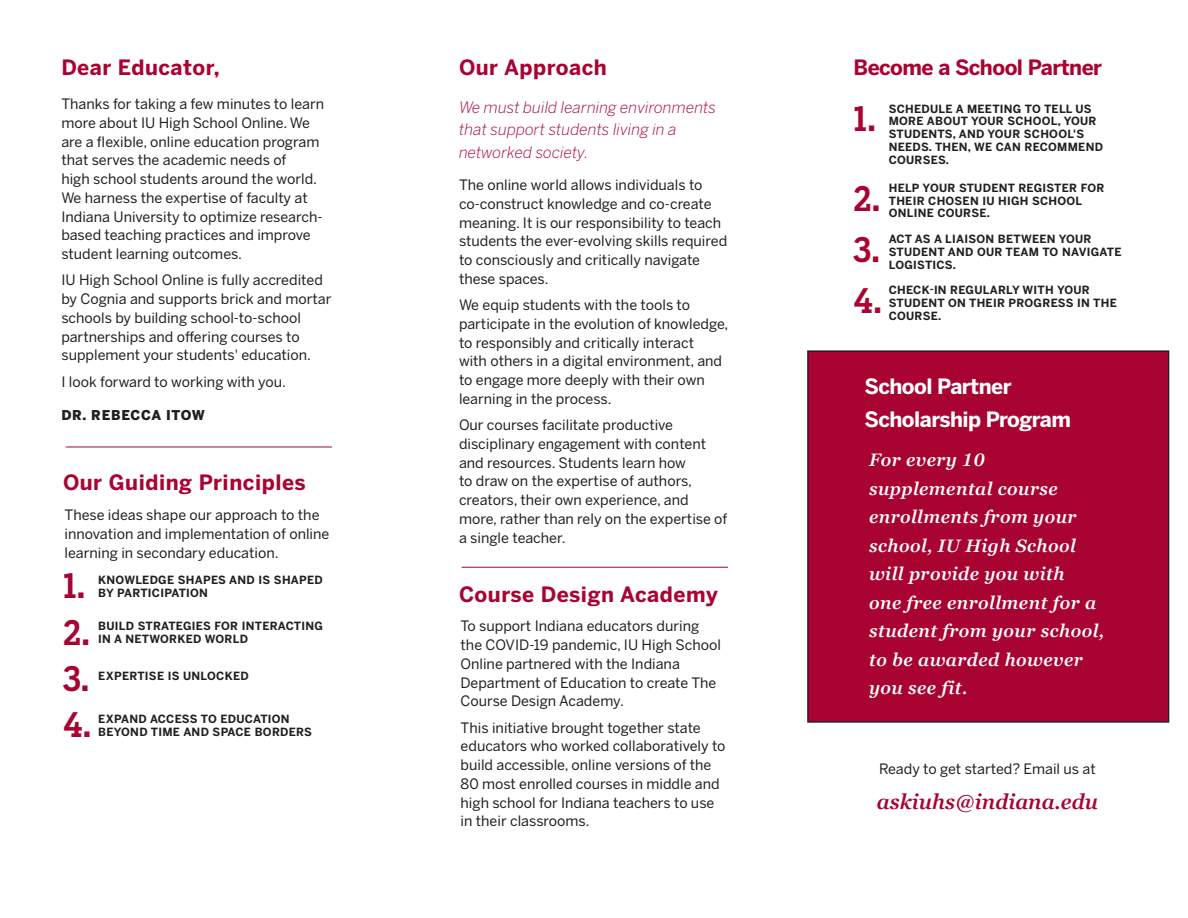
<style>
.page{position:relative;width:1188px;height:918px;background:#fff}
.page>*{position:absolute;margin:0;border:0;box-sizing:border-box;transform-origin:0 0}
.Big_Number__Crimson{font:500 34.5px "Salvo Serif Cond";color:#a90332}
.Inside_Small_Crimson{font:700 21px "Benton Sans";letter-spacing:.025em;color:#a90332}
.Inside_Secondary_Tit{font:700 21px/33px "Benton Sans";letter-spacing:-.025em;color:#fff}
.Inside_Secondary_Tit-2{font:700 21px "Benton Sans";letter-spacing:.01em;color:#a90332}
.Inside_Secondary_Tit-3{font:700 21px "Benton Sans";letter-spacing:-.025em;color:#a90332}
.Inside_Body_Copy__Bl{font:italic 600 21px "Georgia Pro";color:#a90332}
.Large_Quote_Crimson{font:italic 600 18px/28.5px "Georgia Pro";letter-spacing:.025em;color:#fff}
.Crimson_Italic_Body{font:italic 300 15.75px/22.5px "Benton Sans";color:#a90332}
.Inside_Body_Copy__Bl-2{font:14.25px/18.8px "Benton Sans";color:#231f20}
.Small_label_to_Intro{font:900 13.5px "Benton Sans";letter-spacing:.045em;color:#231f20}
.Big_Number_Descripti{font:700 11.25px/12.8px "Benton Sans";letter-spacing:.025em;color:#231f20}
</style>
<div class="page">
<div style="left:808px;top:351px;width:360px;height:371px;background:#a90332"></div>
<div style="left:807px;top:350px;width:362px;height:373px;border:1px solid #231f20"></div>
<hr style="left:66px;top:447px;width:266px;height:1px;background:#a90332">
<hr style="left:462px;top:567px;width:266px;height:1px;background:#a90332">
<p class="Inside_Secondary_Tit-2" style="left:61px;top:54px;width:160px">Dear Educator,</p>
<p class="Inside_Body_Copy__Bl-2" style="left:61px;top:95px;width:264px">Thanks for taking a few minutes to learn more about IU High School Online. We are a flexible, online education program that serves the academic needs of<br>high school students around the world.<br>We harness the expertise of faculty at Indiana University to optimize research&shy;based teaching practices and improve student learning outcomes.</p>
<p class="Inside_Body_Copy__Bl-2" style="left:61px;top:271px;width:272px">IU High School Online is fully accredited by Cognia and supports brick and mortar schools by building school-to-school partnerships and offering courses to supplement your students' education.</p>
<p class="Inside_Body_Copy__Bl-2" style="left:61px;top:372px;width:226px">I look forward to working with you.</p>
<p class="Small_label_to_Intro" style="left:61px;top:407px;width:145px">DR. REBECCA ITOW</p>
<p class="Inside_Small_Crimson" style="left:63px;top:469px;width:244px">Our Guiding Principles</p>
<p class="Inside_Body_Copy__Bl-2" style="left:65px;top:506px;width:266px">These ideas shape our approach to the innovation and implementation of online learning in secondary education.</p>
<p class="Big_Number__Crimson" style="left:63px;top:563px;width:24px">1.</p>
<p class="Big_Number_Descripti" style="left:98px;top:574px;width:226px">KNOWLEDGE SHAPES AND IS SHAPED<br>BY PARTICIPATION</p>
<p class="Big_Number__Crimson" style="left:63px;top:609px;width:28px">2.</p>
<p class="Big_Number_Descripti" style="left:98px;top:620px;width:226px">BUILD STRATEGIES FOR INTERACTING<br>IN A NETWORKED WORLD</p>
<p class="Big_Number__Crimson" style="left:63px;top:655px;width:28px">3.</p>
<p class="Big_Number_Descripti" style="left:98px;top:669px;width:152px">EXPERTISE IS UNLOCKED</p>
<p class="Big_Number__Crimson" style="left:63px;top:701px;width:30px">4.</p>
<p class="Big_Number_Descripti" style="left:98px;top:712px;width:215px">EXPAND ACCESS TO EDUCATION<br>BEYOND TIME AND SPACE BORDERS</p>
<p class="Inside_Secondary_Tit-2" style="left:459px;top:54px;width:149px">Our Approach</p>
<p class="Crimson_Italic_Body" style="left:459px;top:96px;width:259px">We must build learning environments that support students living in a networked society.</p>
<p class="Inside_Body_Copy__Bl-2" style="left:459px;top:176px;width:270px">The online world allows individuals to co-construct knowledge and co-create meaning. It is our responsibility to teach students the ever-evolving skills required to consciously and critically navigate these spaces.</p>
<p class="Inside_Body_Copy__Bl-2" style="left:459px;top:296px;width:271px">We equip students with the tools to participate in the evolution of knowledge, to responsibly and critically interact<br>with others in a digital environment, and to engage more deeply with their own learning in the process.</p>
<p class="Inside_Body_Copy__Bl-2" style="left:459px;top:416px;width:270px">Our courses facilitate productive disciplinary engagement with content and resources. Students learn how<br>to draw on the expertise of authors, creators, their own experience, and more, rather than rely on the expertise of a single teacher.</p>
<p class="Inside_Small_Crimson" style="left:459px;top:582px;width:260px">Course Design Academy</p>
<p class="Inside_Body_Copy__Bl-2" style="left:461px;top:617px;width:262px">To support Indiana educators during the COVID-19 pandemic, IU High School Online partnered with the Indiana Department of Education to create The Course Design Academy.</p>
<p class="Inside_Body_Copy__Bl-2" style="left:461px;top:718px;width:267px">This initiative brought together state educators who worked collaboratively to build accessible, online versions of the 80 most enrolled courses in middle and high school for Indiana teachers to use in their classrooms.</p>
<p class="Inside_Secondary_Tit-3" style="left:854px;top:54px;width:250px">Become a School Partner</p>
<p class="Big_Number__Crimson" style="left:854px;top:96px;width:24px">1.</p>
<p class="Big_Number_Descripti" style="left:889px;top:102px;width:216px">SCHEDULE A MEETING TO TELL US<br>MORE ABOUT YOUR SCHOOL, YOUR<br>STUDENTS, AND YOUR SCHOOL'S<br>NEEDS. THEN, WE CAN RECOMMEND<br>COURSES.</p>
<p class="Big_Number__Crimson" style="left:854px;top:175px;width:28px">2.</p>
<p class="Big_Number_Descripti" style="left:889px;top:182px;width:217px">HELP YOUR STUDENT REGISTER FOR<br>THEIR CHOSEN IU HIGH SCHOOL<br>ONLINE COURSE.</p>
<p class="Big_Number__Crimson" style="left:854px;top:226px;width:28px">3.</p>
<p class="Big_Number_Descripti" style="left:889px;top:233px;width:234px">ACT AS A LIAISON BETWEEN YOUR<br>STUDENT AND OUR TEAM TO NAVIGATE<br>LOGISTICS.</p>
<p class="Big_Number__Crimson" style="left:854px;top:277px;width:30px">4.</p>
<p class="Big_Number_Descripti" style="left:889px;top:284px;width:230px">CHECK-IN REGULARLY WITH YOUR<br>STUDENT ON THEIR PROGRESS IN THE<br>COURSE.</p>
<p class="Inside_Secondary_Tit" style="left:865px;top:370px;width:208px">School Partner<br>Scholarship Program</p>
<p class="Large_Quote_Crimson" style="left:869px;top:447px;width:237px">For every 10 supplemental course enrollments from your school, IU High School will provide you with<br>one free enrollment for a student from your school, to be awarded however you see fit.</p>
<p class="Inside_Body_Copy__Bl-2" style="left:879px;top:760px;width:218px">Ready to get started? Email us at</p>
<p class="Inside_Body_Copy__Bl" style="left:877px;top:790px;width:223px">askiuhs@indiana.edu</p>
</div>
